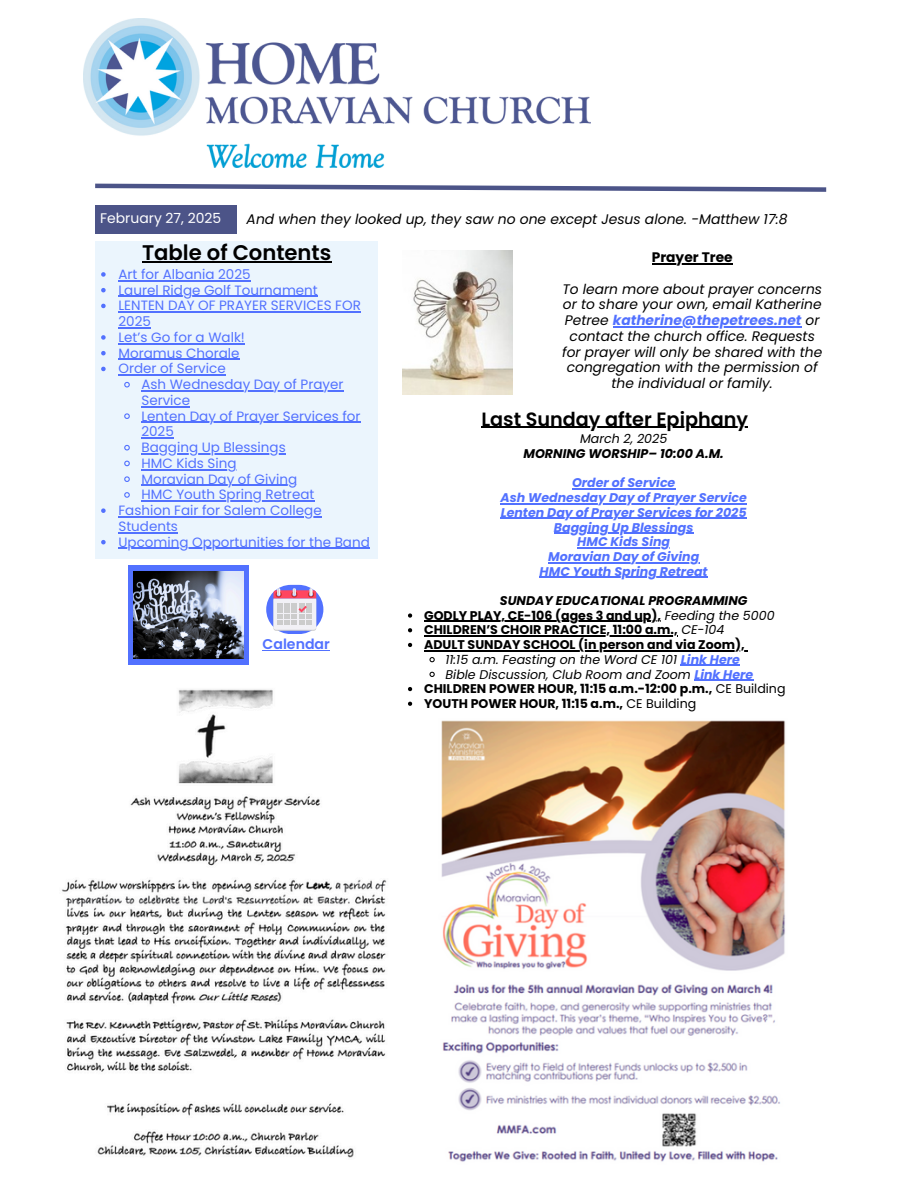
<style>
.page{position:relative;width:918px;height:1188px;background:#fff}
.page>*{position:absolute;margin:0;border:0;box-sizing:border-box;transform-origin:0 0}
.t1{font:600 21.15px "Poppins";color:#000}
.t2{font:600 19.2px "Poppins";color:#000}
.t3{font:600 14.1px "Poppins";color:#5271ff}
.t4{font:italic 13.95px "Poppins";color:#000}
.t5{font:13.95px "Poppins";color:#fff}
.t6{font:italic 13.8px/15.8px "Poppins";color:#000;text-align:justify}
.t7{font:700 13.8px "Poppins";color:#000}
.t8{font:13.5px/15.8px "Poppins";color:#5271ff}
.t9{font:700 12.6px/14.7px "Poppins";color:#000}
.t10{font:italic 700 12.6px "Poppins";color:#5271ff}
.t11{font:italic 12.6px "Poppins";color:#000}
.t12{font:italic 700 12.6px "Poppins";color:#000}
.s1{font-weight:700;color:#5271ff}
.s2{font-style:italic}
.s3{font-weight:400;font-style:italic}
.s4{font-weight:400}
</style>
<div class="page">
<img style="left:403px;top:251px;width:110px;height:144px">
<svg style="left:95px;top:183px;width:732px;height:9px"></svg>
<div style="left:95px;top:206px;width:141px;height:28px;background:#4c5488"></div>
<div style="left:96px;top:241px;width:282px;height:317px;background:#ebf5fd"></div>
<img style="left:84px;top:19px;width:506px;height:148px">
<svg style="left:266px;top:585px;width:57px;height:49px"></svg>
<div style="left:128px;top:565px;width:121px;height:100px;background:#5271ff"></div>
<img style="left:134px;top:571px;width:109px;height:88px">
<img style="left:62px;top:689px;width:325px;height:469px">
<img style="left:441px;top:720px;width:344px;height:442px">
<hr style="left:142px;top:261px;width:189px;height:1px;background:#000">
<hr style="left:481px;top:427px;width:267px;height:1px;background:#000">
<hr style="left:652px;top:263px;width:81px;height:1px;background:#000">
<hr style="left:613px;top:326px;width:189px;height:1px;background:#5271ff">
<hr style="left:572px;top:489px;width:103px;height:1px;background:#5271ff">
<hr style="left:500px;top:503px;width:247px;height:1px;background:#5271ff">
<hr style="left:501px;top:518px;width:246px;height:1px;background:#5271ff">
<hr style="left:554px;top:533px;width:140px;height:1px;background:#5271ff">
<hr style="left:577px;top:547px;width:93px;height:1px;background:#5271ff">
<hr style="left:548px;top:562px;width:151px;height:1px;background:#5271ff">
<hr style="left:540px;top:577px;width:168px;height:1px;background:#5271ff">
<svg style="left:408px;top:613px;width:4px;height:5px"></svg>
<hr style="left:424px;top:621px;width:237px;height:1px;background:#000">
<svg style="left:408px;top:628px;width:4px;height:4px"></svg>
<hr style="left:424px;top:636px;width:254px;height:1px;background:#000">
<svg style="left:408px;top:643px;width:4px;height:4px"></svg>
<hr style="left:424px;top:650px;width:321px;height:1px;background:#000">
<svg style="left:429px;top:657px;width:6px;height:6px"></svg>
<hr style="left:681px;top:665px;width:59px;height:1px;background:#5271ff">
<svg style="left:429px;top:671px;width:6px;height:6px"></svg>
<hr style="left:694px;top:680px;width:59px;height:1px;background:#5271ff">
<svg style="left:408px;top:687px;width:4px;height:4px"></svg>
<svg style="left:408px;top:702px;width:4px;height:4px"></svg>
<svg style="left:101px;top:272px;width:5px;height:5px"></svg>
<hr style="left:118px;top:280px;width:133px;height:1px;background:#5271ff">
<svg style="left:101px;top:288px;width:5px;height:4px"></svg>
<hr style="left:118px;top:296px;width:200px;height:1px;background:#5271ff">
<svg style="left:101px;top:304px;width:5px;height:4px"></svg>
<hr style="left:118px;top:312px;width:243px;height:1px;background:#5271ff">
<hr style="left:118px;top:327px;width:33px;height:1px;background:#5271ff">
<svg style="left:101px;top:335px;width:5px;height:5px"></svg>
<hr style="left:118px;top:343px;width:127px;height:1px;background:#5271ff">
<svg style="left:101px;top:351px;width:5px;height:4px"></svg>
<hr style="left:118px;top:359px;width:122px;height:1px;background:#5271ff">
<svg style="left:101px;top:367px;width:5px;height:4px"></svg>
<hr style="left:118px;top:375px;width:108px;height:1px;background:#5271ff">
<svg style="left:124px;top:381px;width:6px;height:7px"></svg>
<hr style="left:141px;top:390px;width:203px;height:1px;background:#5271ff">
<hr style="left:141px;top:406px;width:49px;height:1px;background:#5271ff">
<svg style="left:124px;top:413px;width:6px;height:6px"></svg>
<hr style="left:141px;top:422px;width:220px;height:1px;background:#5271ff">
<hr style="left:141px;top:438px;width:33px;height:1px;background:#5271ff">
<svg style="left:124px;top:444px;width:6px;height:7px"></svg>
<hr style="left:141px;top:453px;width:145px;height:1px;background:#5271ff">
<svg style="left:124px;top:460px;width:6px;height:7px"></svg>
<hr style="left:141px;top:469px;width:96px;height:1px;background:#5271ff">
<svg style="left:124px;top:476px;width:6px;height:6px"></svg>
<hr style="left:141px;top:485px;width:156px;height:1px;background:#5271ff">
<svg style="left:124px;top:492px;width:6px;height:6px"></svg>
<hr style="left:141px;top:501px;width:173px;height:1px;background:#5271ff">
<svg style="left:101px;top:508px;width:5px;height:5px"></svg>
<hr style="left:118px;top:516px;width:204px;height:1px;background:#5271ff">
<hr style="left:118px;top:532px;width:60px;height:1px;background:#5271ff">
<svg style="left:101px;top:540px;width:5px;height:4px"></svg>
<hr style="left:118px;top:548px;width:252px;height:1px;background:#5271ff">
<hr style="left:263px;top:650px;width:67px;height:1px;background:#5271ff">
<p class="t5" style="left:100px;top:209px;width:122px">February 27, 2025</p>
<p class="t1" style="left:142px;top:238px;width:191px">Table of Contents</p>
<h3 class="t4" style="left:247px;top:209px;width:542px">And when they looked up, they saw no one except Jesus alone. -Matthew 17:8</h3>
<h1 class="t7" style="left:652px;top:248px;width:83px">Prayer Tree</h1>
<p class="t6" style="left:562px;top:281px;width:261px">To learn more about prayer concerns or to share your own, email Katherine Petree <span class="s1">katherine@thepetrees.net</span> or</p>
<p class="t6" style="left:562px;top:328px;width:262px;text-align:center">contact the church office. Requests for prayer will only be shared with the congregation with the permission of the individual or family.</p>
<h2 class="t8" style="left:118px;top:266px;width:134px">Art for Albania 2025</h2>
<p class="t8" style="left:118px;top:282px;width:201px">Laurel Ridge Golf Tournament</p>
<p class="t8" style="left:118px;top:298px;width:244px">LENTEN DAY OF PRAYER SERVICES FOR<br>2025</p>
<h2 class="t8" style="left:118px;top:329px;width:128px">Let’s Go for a Walk!</h2>
<h3 class="t8" style="left:118px;top:345px;width:123px">Moramus Chorale</h3>
<h1 class="t8" style="left:118px;top:361px;width:109px">Order of Service</h1>
<p class="t8" style="left:141px;top:377px;width:204px">Ash Wednesday Day of Prayer<br>Service</p>
<p class="t8" style="left:141px;top:408px;width:221px">Lenten Day of Prayer Services for<br>2025</p>
<h5 class="t8" style="left:141px;top:440px;width:146px">Bagging Up Blessings</h5>
<h4 class="t8" style="left:141px;top:455px;width:97px">HMC Kids Sing</h4>
<p class="t8" style="left:141px;top:471px;width:157px">Moravian Day of Giving</p>
<p class="t8" style="left:141px;top:487px;width:175px">HMC Youth Spring Retreat</p>
<p class="t8" style="left:118px;top:503px;width:205px">Fashion Fair for Salem College<br>Students</p>
<p class="t8" style="left:118px;top:534px;width:253px">Upcoming Opportunities for the Band</p>
<h3 class="t2" style="left:481px;top:405px;width:268px">Last Sunday after Epiphany</h3>
<p class="t11" style="left:580px;top:430px;width:89px">March 2, 2025</p>
<p class="t12" style="left:524px;top:445px;width:202px">MORNING WORSHIP– 10:00 A.M.</p>
<p class="t10" style="left:572px;top:474px;width:105px">Order of Service</p>
<p class="t10" style="left:500px;top:489px;width:248px">Ash Wednesday Day of Prayer Service</p>
<p class="t10" style="left:501px;top:504px;width:248px">Lenten Day of Prayer Services for 2025</p>
<p class="t10" style="left:554px;top:518px;width:141px">Bagging Up Blessings</p>
<p class="t10" style="left:577px;top:533px;width:94px">HMC Kids Sing</p>
<p class="t10" style="left:548px;top:548px;width:153px">Moravian Day of Giving</p>
<p class="t10" style="left:540px;top:562px;width:170px">HMC Youth Spring Retreat</p>
<p class="t9" style="left:424px;top:593px;width:352px;text-indent:76px"><span class="s2">SUNDAY EDUCATIONAL PROGRAMMING<br></span>GODLY PLAY, CE-106 (ages 3 and up), <span class="s3">Feeding the 5000<br></span>CHILDREN’S CHOIR PRACTICE, 11:00 a.m., <span class="s3">CE-104</span></p>
<p class="t9" style="left:424px;top:637px;width:322px">ADULT SUNDAY SCHOOL (in person and via Zoom),</p>
<p class="t11" style="left:446px;top:651px;width:296px">11:15 a.m. Feasting on the Word CE 101 <span class="s1">Link Here</span></p>
<p class="t11" style="left:446px;top:665px;width:309px">Bible Discussion, Club Room and Zoom <span class="s1">Link Here</span></p>
<p class="t9" style="left:424px;top:682px;width:363px">CHILDREN POWER HOUR, 11:15 a.m.-12:00 p.m., <span class="s4">CE Building</span></p>
<p class="t9" style="left:424px;top:696px;width:274px">YOUTH POWER HOUR, 11:15 a.m., <span class="s4">CE Building</span></p>
<p class="t3" style="left:263px;top:634px;width:69px">Calendar</p>
</div>
